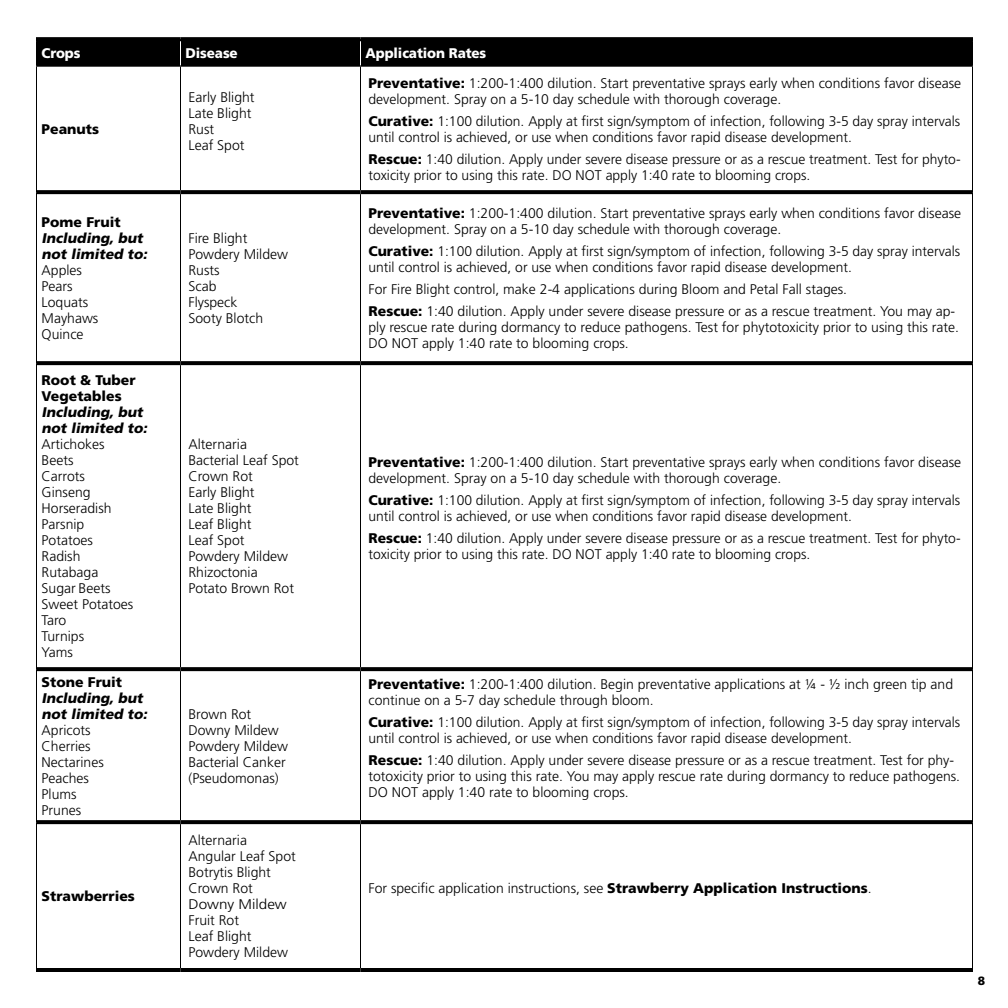
<style>
.page{position:relative;width:1008px;height:1008px;background:#fff}
.page>*{position:absolute;margin:0;border:0;box-sizing:border-box;transform-origin:0 0}
.t1{font:300 14px/16px "Frutiger LT Std";color:#000}
.t2{font:italic 900 14px/16px "Frutiger LT Std";color:#000}
.t3{font:900 14px/16px "Frutiger LT Std";color:#000}
.t4{font:900 14px "Frutiger LT Std";letter-spacing:-.01em;color:#fff;scale:.96 1}
.t5{font:900 12px "Frutiger LT Std";color:#000}
.s1{font-weight:900}
</style>
<div class="page">
<div style="left:36px;top:41px;width:937px;height:25px;background:#000"></div>
<hr style="left:36px;top:67px;width:1px;height:125px;background:#000">
<hr style="left:180px;top:67px;width:1px;height:123px;background:#000">
<hr style="left:360px;top:67px;width:1px;height:123px;background:#000">
<hr style="left:972px;top:67px;width:1px;height:125px;background:#000">
<svg style="left:37px;top:190px;width:143px;height:4px"></svg>
<svg style="left:180px;top:190px;width:180px;height:4px"></svg>
<svg style="left:360px;top:190px;width:612px;height:4px;fill:#000"></svg>
<hr style="left:36px;top:192px;width:1px;height:171px;background:#000">
<hr style="left:180px;top:194px;width:1px;height:167px;background:#000">
<hr style="left:360px;top:194px;width:1px;height:167px;background:#000">
<hr style="left:972px;top:192px;width:1px;height:171px;background:#000">
<svg style="left:37px;top:361px;width:143px;height:4px"></svg>
<svg style="left:180px;top:361px;width:180px;height:4px"></svg>
<svg style="left:360px;top:361px;width:612px;height:4px;fill:#000"></svg>
<hr style="left:36px;top:363px;width:1px;height:306px;background:#000">
<hr style="left:180px;top:365px;width:1px;height:302px;background:#000">
<hr style="left:360px;top:365px;width:1px;height:302px;background:#000">
<hr style="left:972px;top:363px;width:1px;height:306px;background:#000">
<svg style="left:37px;top:667px;width:143px;height:4px"></svg>
<svg style="left:180px;top:667px;width:180px;height:4px"></svg>
<svg style="left:360px;top:667px;width:612px;height:4px;fill:#000"></svg>
<hr style="left:36px;top:669px;width:1px;height:153px;background:#000">
<hr style="left:180px;top:671px;width:1px;height:149px;background:#000">
<hr style="left:360px;top:671px;width:1px;height:149px;background:#000">
<hr style="left:972px;top:669px;width:1px;height:153px;background:#000">
<svg style="left:37px;top:820px;width:143px;height:4px"></svg>
<svg style="left:180px;top:820px;width:180px;height:4px"></svg>
<svg style="left:360px;top:820px;width:612px;height:4px;fill:#000"></svg>
<hr style="left:36px;top:822px;width:1px;height:146px;background:#000">
<hr style="left:180px;top:824px;width:1px;height:144px;background:#000">
<hr style="left:360px;top:824px;width:1px;height:144px;background:#000">
<hr style="left:972px;top:822px;width:1px;height:146px;background:#000">
<svg style="left:36px;top:37px;width:144px;height:4px"></svg>
<svg style="left:180px;top:37px;width:180px;height:4px"></svg>
<svg style="left:360px;top:37px;width:613px;height:4px;fill:#000"></svg>
<hr style="left:36px;top:968px;width:144px;height:4px;background:#000">
<hr style="left:180px;top:968px;width:180px;height:4px;background:#000">
<hr style="left:360px;top:968px;width:613px;height:4px;background:#000">
<hr style="left:36px;top:66px;width:144px;height:1px;background:#000">
<hr style="left:180px;top:66px;width:180px;height:1px;background:#000">
<hr style="left:360px;top:66px;width:613px;height:1px;background:#000">
<p class="t4" style="left:42px;top:45px;width:42px">Crops</p>
<p class="t4" style="left:186px;top:45px;width:56px">Disease</p>
<p class="t4" style="left:366px;top:45px;width:127px">Application Rates</p>
<p class="t3" style="left:42px;top:121px;width:59px">Peanuts</p>
<p class="t3" style="left:42px;top:214px;width:80px">Pome Fruit</p>
<p class="t2" style="left:42px;top:230px;width:110px">Including, but not limited to:</p>
<p class="t1" style="left:42px;top:262px;width:58px">Apples<br>Pears<br>Loquats<br>Mayhaws<br>Quince</p>
<p class="t1" style="left:189px;top:90px;width:68px">Early Blight<br>Late Blight<br>Rust<br>Leaf Spot</p>
<p class="t1" style="left:188px;top:230px;width:101px">Fire Blight<br>Powdery Mildew<br>Rusts<br>Scab<br>Flyspeck<br>Sooty Blotch</p>
<p class="t3" style="left:42px;top:372px;width:95px">Root &amp; Tuber<br>Vegetables</p>
<p class="t2" style="left:42px;top:404px;width:110px">Including, but not limited to:</p>
<p class="t1" style="left:42px;top:437px;width:93px">Artichokes<br>Beets<br>Carrots<br>Ginseng<br>Horseradish<br>Parsnip<br>Potatoes<br>Radish<br>Rutabaga<br>Sugar Beets<br>Sweet Potatoes<br>Taro<br>Turnips<br>Yams</p>
<p class="t1" style="left:188px;top:437px;width:112px">Alternaria<br>Bacterial Leaf Spot<br>Crown Rot<br>Early Blight<br>Late Blight<br>Leaf Blight<br>Leaf Spot<br>Powdery Mildew<br>Rhizoctonia<br>Potato Brown Rot</p>
<p class="t3" style="left:42px;top:674px;width:82px">Stone Fruit</p>
<p class="t2" style="left:42px;top:690px;width:110px">Including, but not limited to:</p>
<p class="t1" style="left:42px;top:722px;width:64px">Apricots<br>Cherries<br>Nectarines<br>Peaches<br>Plums<br>Prunes</p>
<p class="t3" style="left:42px;top:888px;width:95px">Strawberries</p>
<p class="t1" style="left:188px;top:706px;width:101px">Brown Rot<br>Downy Mildew<br>Powdery Mildew<br>Bacterial Canker (Pseudomonas)</p>
<p class="t1" style="left:188px;top:833px;width:109px">Alternaria<br>Angular Leaf Spot<br>Botrytis Blight<br>Crown Rot<br>Downy Mildew<br>Fruit Rot<br>Leaf Blight<br>Powdery Mildew</p>
<p class="t1" style="left:368px;top:76px;width:594px"><span class="s1">Preventative:</span> 1:200-1:400 dilution. Start preventative sprays early when conditions favor disease development. Spray on a 5-10 day schedule with thorough coverage.</p>
<p class="t1" style="left:368px;top:114px;width:593px"><span class="s1">Curative:</span> 1:100 dilution. Apply at first sign/symptom of infection, following 3-5 day spray intervals until control is achieved, or use when conditions favor rapid disease development.</p>
<p class="t1" style="left:368px;top:152px;width:594px"><span class="s1">Rescue:</span> 1:40 dilution. Apply under severe disease pressure or as a rescue treatment. Test for phyto&shy;toxicity prior to using this rate. DO NOT apply 1:40 rate to blooming crops.</p>
<p class="t1" style="left:368px;top:205px;width:594px"><span class="s1">Preventative:</span> 1:200-1:400 dilution. Start preventative sprays early when conditions favor disease development. Spray on a 5-10 day schedule with thorough coverage.</p>
<p class="t1" style="left:368px;top:243px;width:593px"><span class="s1">Curative:</span> 1:100 dilution. Apply at first sign/symptom of infection, following 3-5 day spray intervals until control is achieved, or use when conditions favor rapid disease development.</p>
<p class="t1" style="left:368px;top:278px;width:588px;line-height:22px">For Fire Blight control, make 2-4 applications during Bloom and Petal Fall stages.<br><span class="s1">Rescue:</span> 1:40 dilution. Apply under severe disease pressure or as a rescue treatment. You may ap-</p>
<p class="t1" style="left:368px;top:319px;width:592px">ply rescue rate during dormancy to reduce pathogens. Test for phytotoxicity prior to using this rate.<br>DO NOT apply 1:40 rate to blooming crops.</p>
<p class="t1" style="left:368px;top:455px;width:594px"><span class="s1">Preventative:</span> 1:200-1:400 dilution. Start preventative sprays early when conditions favor disease development. Spray on a 5-10 day schedule with thorough coverage.</p>
<p class="t1" style="left:368px;top:493px;width:593px"><span class="s1">Curative:</span> 1:100 dilution. Apply at first sign/symptom of infection, following 3-5 day spray intervals until control is achieved, or use when conditions favor rapid disease development.</p>
<p class="t1" style="left:368px;top:531px;width:594px"><span class="s1">Rescue:</span> 1:40 dilution. Apply under severe disease pressure or as a rescue treatment. Test for phyto&shy;toxicity prior to using this rate. DO NOT apply 1:40 rate to blooming crops.</p>
<p class="t1" style="left:368px;top:676px;width:586px"><span class="s1">Preventative:</span> 1:200-1:400 dilution. Begin preventative applications at ¼ - ½ inch green tip and continue on a 5-7 day schedule through bloom.</p>
<p class="t1" style="left:368px;top:714px;width:593px"><span class="s1">Curative:</span> 1:100 dilution. Apply at first sign/symptom of infection, following 3-5 day spray intervals until control is achieved, or use when conditions favor rapid disease development.</p>
<p class="t1" style="left:368px;top:752px;width:593px"><span class="s1">Rescue:</span> 1:40 dilution. Apply under severe disease pressure or as a rescue treatment. Test for phy&shy;totoxicity prior to using this rate. You may apply rescue rate during dormancy to reduce pathogens.<br>DO NOT apply 1:40 rate to blooming crops.</p>
<p class="t1" style="left:368px;top:881px;width:505px">For specific application instructions, see <span class="s1">Strawberry Application Instructions</span>.</p>
<p class="t5" style="left:978px;top:973px;width:9px">8</p>
</div>
